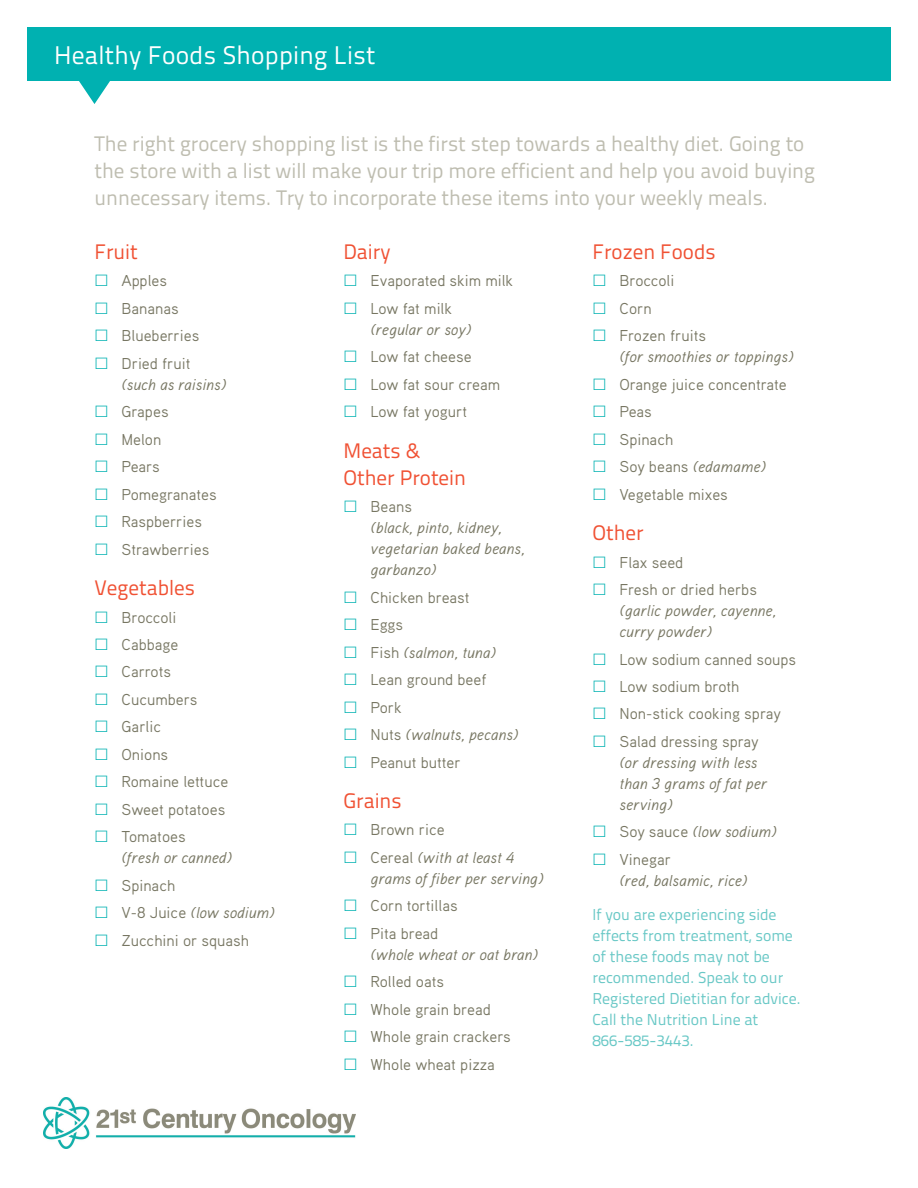
<style>
.page{position:relative;width:918px;height:1188px;background:#fff}
.page>*{position:absolute;margin:0;border:0;box-sizing:border-box;transform-origin:0 0}
.t1{font:25.5px "Titillium Text 14 L 400 wt";letter-spacing:.01em;color:#fff}
.t2{font:21px/27px "Titillium Text 14 L 400 wt";color:#bebdb0}
.t3{font:21px/27px "Titillium Text 14 L 400 wt";color:#f05133}
.t4{font:15.75px/27.5px "Aaux Pro OT";color:#777662}
.t5{font:italic 15.75px/21px "Aaux Pro OT";color:#777662}
.t6{font:15.75px/21px "Titillium Text 14 L 400 wt";color:#69c8c6}
.s1{font-style:italic}
</style>
<div class="page">
<svg style="left:79px;top:81px;width:31px;height:23px"></svg>
<div style="left:27px;top:27px;width:864px;height:54px;background:#00b1b1"></div>
<img style="left:44px;top:1097px;width:312px;height:52px">
<h1 class="t1" style="left:54px;top:39px;width:323px">Healthy Foods Shopping List</h1>
<h2 class="t2" style="left:94px;top:130px;width:722px">The right grocery shopping list is the first step towards a healthy diet. Going to the store with a list will make your trip more efficient and help you avoid buying unnecessary items. Try to incorporate these items into your weekly meals.</h2>
<h2 class="t3" style="left:94px;top:238px;width:45px">Fruit</h2>
<p class="t4" style="left:121px;top:267px;width:79px">Apples<br>Bananas<br>Blueberries<br>Dried fruit</p>
<p class="t5" style="left:121px;top:373px;width:106px">(such as raisins)</p>
<p class="t4" style="left:121px;top:397px;width:97px">Grapes<br>Melon<br>Pears<br>Pomegranates<br>Raspberries<br>Strawberries</p>
<h2 class="t3" style="left:94px;top:574px;width:102px">Vegetables</h2>
<p class="t4" style="left:121px;top:603px;width:108px">Broccoli<br>Cabbage<br>Carrots<br>Cucumbers<br>Garlic<br>Onions<br>Romaine lettuce<br>Sweet potatoes<br>Tomatoes</p>
<p class="t5" style="left:121px;top:847px;width:112px">(fresh or canned)</p>
<p class="t4" style="left:121px;top:871px;width:155px">Spinach<br>V-8 Juice <span class="s1">(low sodium)<br></span>Zucchini or squash</p>
<h2 class="t3" style="left:344px;top:238px;width:48px">Dairy</h2>
<p class="t4" style="left:370px;top:267px;width:144px">Evaporated skim milk<br>Low fat milk</p>
<p class="t5" style="left:370px;top:318px;width:102px">(regular or soy)</p>
<p class="t4" style="left:370px;top:343px;width:131px">Low fat cheese<br>Low fat sour cream<br>Low fat yogurt</p>
<h2 class="t3" style="left:344px;top:437px;width:124px">Meats &amp;<br>Other Protein</h2>
<p class="t4" style="left:370px;top:492px;width:43px">Beans</p>
<p class="t5" style="left:370px;top:517px;width:156px">(black, pinto, kidney, vegetarian baked beans, garbanzo)</p>
<p class="t4" style="left:370px;top:583px;width:149px">Chicken breast<br>Eggs<br>Fish <span class="s1">(salmon, tuna)<br></span>Lean ground beef<br>Pork<br>Nuts <span class="s1">(walnuts, pecans)<br></span>Peanut butter</p>
<h2 class="t3" style="left:344px;top:787px;width:60px">Grains</h2>
<p class="t4" style="left:370px;top:816px;width:146px">Brown rice<br>Cereal <span class="s1">(with at least 4</span></p>
<p class="t5" style="left:370px;top:867px;width:174px">grams of fiber per serving)</p>
<p class="t4" style="left:370px;top:892px;width:89px">Corn tortillas<br>Pita bread</p>
<p class="t5" style="left:370px;top:943px;width:169px">(whole wheat or oat bran)</p>
<p class="t4" style="left:370px;top:968px;width:142px">Rolled oats<br>Whole grain bread<br>Whole grain crackers<br>Whole wheat pizza</p>
<h2 class="t3" style="left:592px;top:238px;width:125px">Frozen Foods</h2>
<p class="t4" style="left:619px;top:267px;width:88px">Broccoli<br>Corn<br>Frozen fruits</p>
<p class="t5" style="left:619px;top:346px;width:175px">(for smoothies or toppings)</p>
<p class="t4" style="left:619px;top:370px;width:169px">Orange juice concentrate<br>Peas<br>Spinach<br>Soy beans <span class="s1">(edamame)<br></span>Vegetable mixes</p>
<h2 class="t3" style="left:592px;top:519px;width:53px">Other</h2>
<p class="t4" style="left:619px;top:548px;width:139px">Flax seed<br>Fresh or dried herbs</p>
<p class="t5" style="left:619px;top:600px;width:158px">(garlic powder, cayenne, curry powder)</p>
<p class="t4" style="left:619px;top:645px;width:178px">Low sodium canned soups<br>Low sodium broth<br>Non-stick cooking spray<br>Salad dressing spray</p>
<p class="t5" style="left:619px;top:751px;width:149px">(or dressing with less than 3 grams of fat per serving)</p>
<p class="t4" style="left:619px;top:818px;width:158px">Soy sauce <span class="s1">(low sodium)<br></span>Vinegar</p>
<p class="t5" style="left:619px;top:869px;width:129px">(red, balsamic, rice)</p>
<p class="t6" style="left:592px;top:904px;width:210px">If you are experiencing side effects from treatment, some of these foods may not be recommended. Speak to our<br>Registered Dietitian for advice.<br>Call the Nutrition Line at<br>866-585-3443.</p>
</div>
